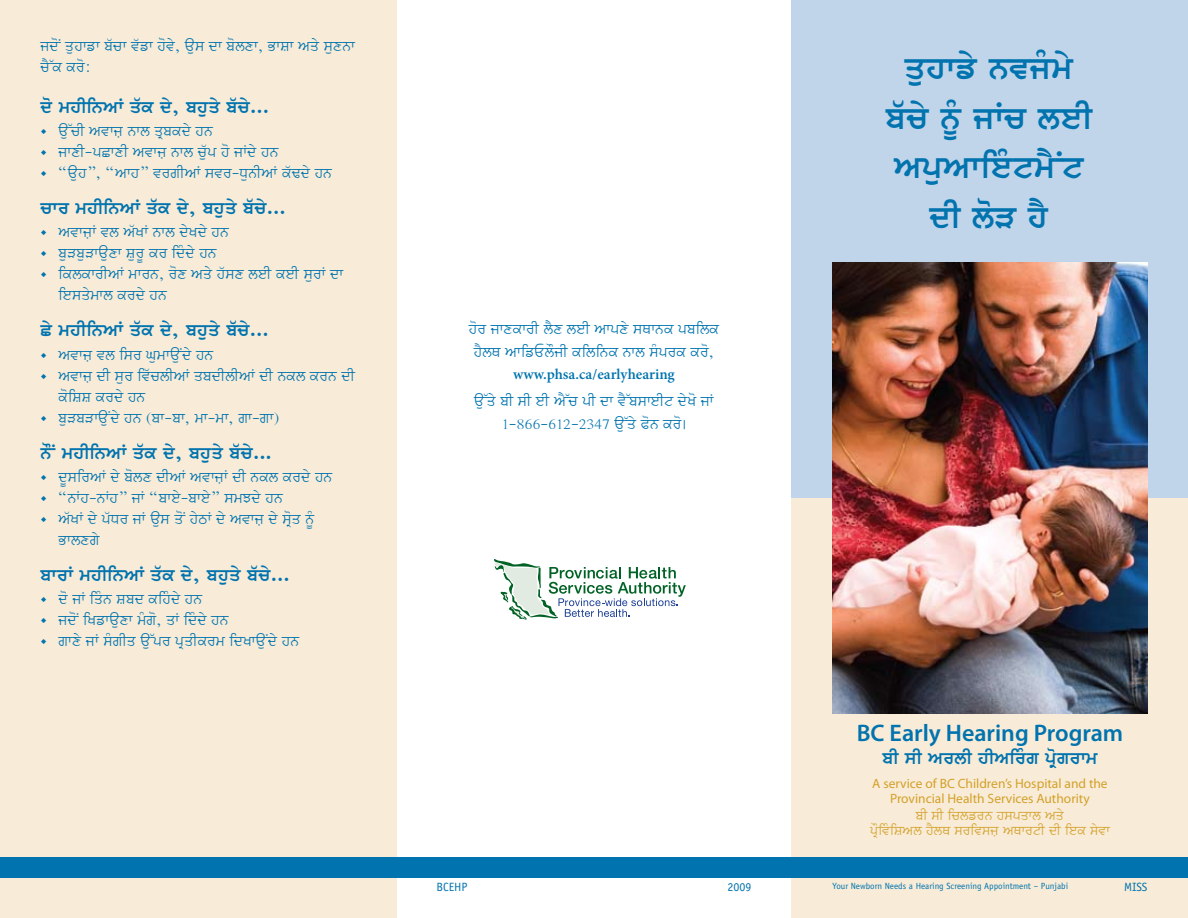
<style>
.page{position:relative;width:1188px;height:918px;background:#fff}
.page>*{position:absolute;margin:0;border:0;box-sizing:border-box;transform-origin:0 0}
.t1{font:700 33px/49.5px "Samtol";color:#0173ae;text-align:center}
.t2{font:600 24px "Myriad Pro";color:#0173ae}
.t3{font:700 18px "Samtol";color:#0173ae}
.t4{font:15px/21px "Samtol";color:#0173ae}
.t5{font:600 15px "Minion Pro";color:#0173ae}
.t6{font:13.5px/15px "Myriad Pro";color:#d4a029;text-align:center}
.t7{font:13.5px/15px "Samtol";color:#d4a029;text-align:center}
.t8{font:12px "Officina Sans";color:#0173ae}
.t9{font:9px "Officina Sans";color:#0173ae}
</style>
<div class="page">
<div style="left:792px;top:420px;width:396px;height:498px;background:#f8ecd8"></div>
<div style="left:792px;top:0;width:396px;height:498px;background:#c0d5e9"></div>
<div style="left:0;top:0;width:396px;height:918px;background:#f8ecd8"></div>
<div style="left:0;top:857px;width:1188px;height:21px;background:#0173ae"></div>
<img style="left:832px;top:263px;width:316px;height:450px">
<svg style="left:494px;top:559px;width:192px;height:61px"></svg>
<p class="t4" style="left:40px;top:37px;width:316px">JDON QUHFZF BWCF VWZF HOVY, AUS DF BOLXF, BFSSF AQY SUXNF<br>CYWK KRO:</p>
<p class="t3" style="left:40px;top:96px;width:230px">DOMHIINAF QWK DY, BHUQYBWCY...</p>
<p class="t4" style="left:40px;top:121px;width:174px">• AUWCI AVFJL NFL QRBKDY HN</p>
<p class="t4" style="left:40px;top:142px;width:239px">• JFXI-PCFXI AVFJL NFL CUWP HO JFDY HN</p>
<p class="t4" style="left:40px;top:163px;width:293px">• “AUH”, “AFH” VRGIAF SVR-DUNIAF KWZDY HN</p>
<p class="t3" style="left:40px;top:197px;width:247px">CFR MHIINAF QWK DY, BHUQYBWCY...</p>
<p class="t4" style="left:40px;top:223px;width:190px">• AVFJLF VL AWKF NFL DYKDY HN</p>
<p class="t4" style="left:40px;top:244px;width:178px">• BUVBUVFAUXF SSURU KR IDMDY HN</p>
<p class="t4" style="left:58px;top:265px;width:286px;text-indent:-18px">• IKLKFRIAF MFRN, ROX AQY HWSX LEI KEI SURF DF<br>IESQYMFL KRDY HN</p>
<p class="t3" style="left:40px;top:320px;width:230px">CYMHIINAF QWK DY, BHUQYBWCY...</p>
<p class="t4" style="left:40px;top:345px;width:174px">• AVFJL VL ISR GUMFAUNDY HN</p>
<p class="t4" style="left:58px;top:366px;width:298px;text-indent:-18px">• AVFJL DI SUR IVWCLIAF QBDILIAF DI NKL KRN DI<br>KOISSSS KRDY HN</p>
<p class="t4" style="left:40px;top:408px;width:240px">• BUVBVFAUNDY HN (BF-BF, MF-MF, GF-GF)</p>
<p class="t3" style="left:40px;top:442px;width:233px">NON MHIINAF QWK DY, BHUQYBWCY...</p>
<p class="t4" style="left:40px;top:467px;width:293px">• DUSIRAF DY BOLX DIAF AVFJLF DI NKL KRDY HN</p>
<p class="t4" style="left:40px;top:488px;width:244px">• “NFH-NFH” JF “BFEY-BFEY” SMJDY HN</p>
<p class="t4" style="left:58px;top:509px;width:258px;text-indent:-18px">• AWKF DY PWDR JF AUS QON HYTF DY AVFJL DY SROQ NUM<br>BFLXGY</p>
<p class="t3" style="left:40px;top:564px;width:251px">BFRF MHIINAF QWK DY, BHUQYBWCY...</p>
<p class="t4" style="left:40px;top:589px;width:163px">• DO JF IQMN SSBD KIHMDY HN</p>
<p class="t4" style="left:40px;top:610px;width:190px">• JDON IKZFAUXF MMGO, QF IDMDY HN</p>
<p class="t4" style="left:40px;top:631px;width:260px">• GFXY JF SMGIQ AUWPR PRQIKRM IDKFAUNDY HN</p>
<p class="t4" style="left:469px;top:319px;width:252px;line-height:22.5px;text-align:center">HOR JFXKFRI LYX LEI AFPXY SQFNK PBILK<br>HYLQ AFIZELOJI KILINK NFL SMPRK KRO,</p>
<p class="t5" style="left:513px;top:364px;width:163px">www.phsa.ca/earlyhearing</p>
<p class="t4" style="left:474px;top:391px;width:241px;line-height:22.5px;text-align:center">AUWQY BI SI EI AYWC PI DF VYWBSFEIT DYKO JF<br>1-866-612-2347 AUWQY PON KRO[</p>
<h1 class="t1" style="left:886px;top:45px;width:208px">QUHFZYNVJMMY<br>BWCYNUM JFC LEI<br>APUAFIEMTMYNT<br>DI LOV HY</h1>
<p class="t8" style="left:436px;top:880px;width:33px">BCEHP</p>
<p class="t8" style="left:727px;top:880px;width:25px">2009</p>
<h2 class="t2" style="left:857px;top:718px;width:268px">BC Early Hearing Program</h2>
<p class="t3" style="left:882px;top:747px;width:217px">BI SI ARLI HIAIRMG PROGRFM</p>
<p class="t6" style="left:872px;top:776px;width:237px">A service of BC Children’s Hospital and the<br>Provincial Health Services Authority</p>
<p class="t7" style="left:870px;top:809px;width:241px">BI SI ICLZRN HSPQFL AQY<br>PROIVMISSAL HYLQ SRIVSJL AQFRTI DI IEK SYVF</p>
<p class="t9" style="left:832px;top:880px;width:237px">Your Newborn Needs a Hearing Screening Appointment – Punjabi</p>
<p class="t8" style="left:1124px;top:880px;width:25px">MISS</p>
</div>
